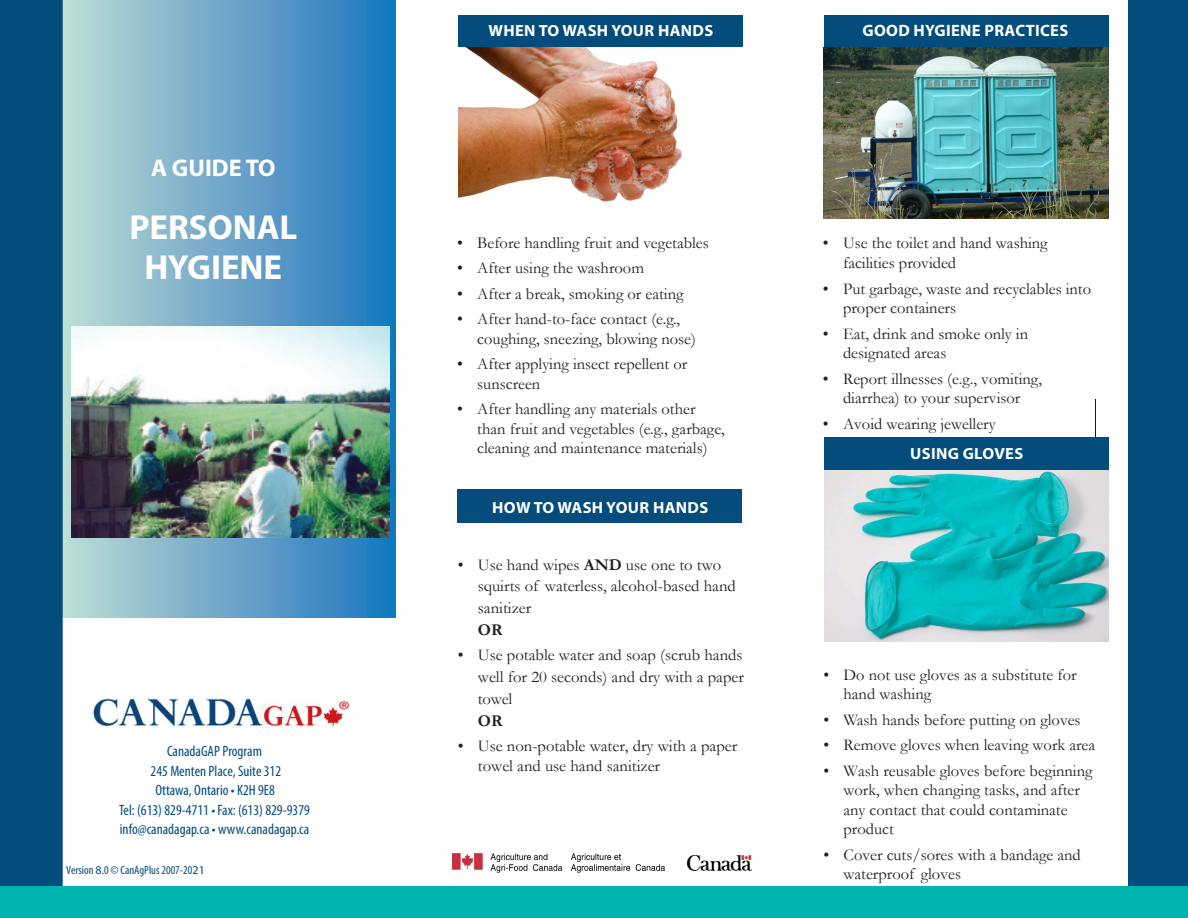
<style>
.page{position:relative;width:1188px;height:918px;background:#fff}
.page>*{position:absolute;margin:0;border:0;box-sizing:border-box;transform-origin:0 0}
.Title_Subhead{font:700 34.8px "Myriad Pro";color:#fff}
.Title_Subhead-2{font:700 24.3px "Myriad Pro";color:#fff}
.t1{font:700 21px "Arial";color:#fff}
.t2{font:16.5px/19.5px "Garamond";color:#231f20}
.Title_Subhead-3{font:700 16.5px "Myriad Pro";letter-spacing:.02em;color:#fff}
.Title_Subhead-4{font:700 16.2px "Myriad Pro";letter-spacing:.02em;color:#fff}
.t3{font:condensed 15px "Myriad Pro";color:#034c7c}
.t4{font:condensed 12px "Myriad Pro";color:#034c7c}
.s1{font-stretch:normal}
.s2{font-size:16.35px}
.s3{font-weight:700}
</style>
<div class="page">
<img style="left:688px;top:855px;width:64px;height:16px">
<div style="left:60px;top:1px;width:336px;height:616px;background:linear-gradient(to right,#c1dcd3,#1974bf)"></div>
<div style="left:0;top:1px;width:62px;height:917px;background:#034c7c"></div>
<div style="left:0;top:0;width:63px;height:918px;border:2px solid #034c7c"></div>
<div style="left:1128px;top:1px;width:60px;height:917px;background:#034c7c"></div>
<img style="left:72px;top:327px;width:318px;height:210px">
<div style="left:0;top:886px;width:1188px;height:32px;background:#00b5af"></div>
<div style="left:458px;top:489px;width:284px;height:34px;background:#034c7c"></div>
<div style="left:824px;top:438px;width:285px;height:33px;background:#034c7c"></div>
<img style="left:824px;top:470px;width:285px;height:172px">
<div style="left:458px;top:15px;width:284px;height:34px;background:#034c7c"></div>
<img style="left:458px;top:48px;width:284px;height:154px">
<div style="left:824px;top:15px;width:284px;height:34px;background:#034c7c"></div>
<img style="left:824px;top:48px;width:284px;height:171px">
<img style="left:452px;top:854px;width:213px;height:19px">
<img style="left:93px;top:698px;width:257px;height:28px">
<p class="Title_Subhead-2" style="left:151px;top:152px;width:126px">A GUIDE TO</p>
<p class="Title_Subhead" style="left:129px;top:205px;width:170px">PERSONAL</p>
<p class="Title_Subhead" style="left:145px;top:244px;width:139px">HYGIENE</p>
<p class="t3" style="left:167px;top:742px;width:96px">CanadaGAP Program</p>
<p class="t3" style="left:151px;top:762px;width:132px">245 Menten Place, Suite 312</p>
<p class="t3" style="left:155px;top:781px;width:121px">Ottawa, Ontario • K2H 9E8</p>
<p class="t3" style="left:119px;top:801px;width:192px">Tel: (613) 829-4711 • Fax: (613) 829-9379</p>
<p class="t3" style="left:120px;top:820px;width:191px">info@canadagap.ca • www.canadagap.ca</p>
<p class="t4" style="left:66px;top:863px;width:140px">Version <span class="s1">8</span>.0 © CanAgPlus 2007-20<span class="s1">21</span></p>
<p class="Title_Subhead-4" style="left:488px;top:20px;width:226px">WHEN TO WASH YOUR HANDS</p>
<p class="Title_Subhead-3" style="left:863px;top:20px;width:207px">GOOD HYGIENE PRACTICES</p>
<p class="t2" style="left:457px;top:233px;width:253px">• Before handling fruit and vegetables</p>
<p class="t2" style="left:457px;top:258px;width:188px">• After using the washroom</p>
<p class="t2" style="left:457px;top:284px;width:228px">• After a break, smoking or eating</p>
<p class="t2" style="left:477px;top:309px;width:220px;text-indent:-20px">• After hand-to-face contact (e.g., coughing, sneezing, blowing nose)</p>
<p class="t2" style="left:477px;top:354px;width:212px;text-indent:-20px">• After applying insect repellent or sunscreen</p>
<p class="t2" style="left:477px;top:399px;width:249px;text-indent:-20px">• After handling any materials other than fruit and vegetables (e.g., garbage, cleaning and maintenance materials)</p>
<p class="Title_Subhead-4" style="left:492px;top:497px;width:218px">HOW TO WASH YOUR HANDS</p>
<p class="t2" style="left:478px;top:553px;width:260px;line-height:21.8px;text-indent:-20px"><span class="s2">•</span> Use hand wipes <span class="s3">AND</span> use one to two squirts of waterless, alcohol-based hand sanitizer<br><span class="s3">OR</span></p>
<p class="t2" style="left:478px;top:644px;width:268px;line-height:21.8px;text-indent:-20px"><span class="s2">•</span> Use potable water and soap (scrub hands well for 20 seconds) and dry with a paper towel<br><span class="s3">OR</span></p>
<p class="t2" style="left:478px;top:736px;width:261px;text-indent:-20px"><span class="s2">•</span> Use non-potable water, dry with a paper towel and use hand sanitizer</p>
<p class="t2" style="left:843px;top:233px;width:206px;text-indent:-20px">• Use the toilet and hand washing facilities provided</p>
<p class="t2" style="left:843px;top:278px;width:250px;text-indent:-20px">• Put garbage, waste and recyclables into proper containers</p>
<p class="t2" style="left:843px;top:323px;width:187px;text-indent:-20px">• Eat, drink and smoke only in designated areas</p>
<p class="t2" style="left:823px;top:368px;width:221px;text-align:center">• Report illnesses (e.g., vomiting, diarrhea) to your supervisor</p>
<p class="t2" style="left:823px;top:413px;width:174px">• Avoid wearing jewellery</p>
<p class="t1" style="left:843px;top:437px;width:173px">USE THE TOILET</p>
<p class="Title_Subhead-4" style="left:910px;top:443px;width:115px">USING GLOVES</p>
<p class="t2" style="left:844px;top:664px;width:235px;text-indent:-20px">• Do not use gloves as a substitute for hand washing</p>
<p class="t2" style="left:823px;top:709px;width:259px">• Wash hands before putting on gloves</p>
<p class="t2" style="left:823px;top:735px;width:273px">• Remove gloves when leaving work area</p>
<p class="t2" style="left:844px;top:760px;width:251px;text-indent:-20px">• Wash reusable gloves before beginning work, when changing tasks, and after any contact that could contaminate product</p>
<p class="t2" style="left:844px;top:844px;width:239px;text-indent:-20px">• Cover cuts/sores with a bandage and waterproof gloves</p>
</div>
